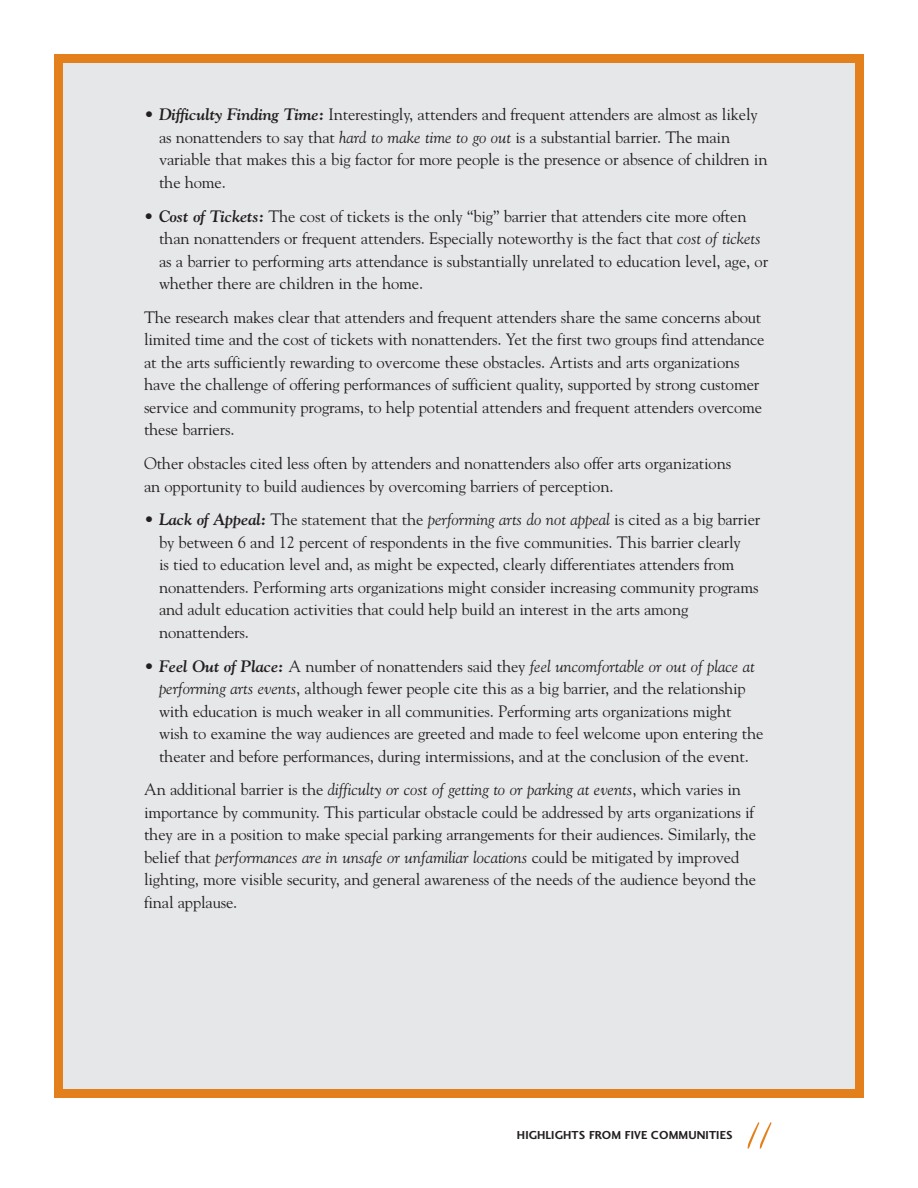
<style>
.page{position:relative;width:918px;height:1188px;background:#fff}
.page>*{position:absolute;margin:0;border:0;box-sizing:border-box;transform-origin:0 0}
.t1{font:54px "P22 Hopper Edward";color:#e4801b}
.t2{font:16.5px/22.5px "Goudy";letter-spacing:-.01em;color:#231f20}
.t3{font:12px "Charlotte Sans Bold Plain";letter-spacing:.01em;color:#231f20}
.s1{font-weight:700;font-style:italic}
.s2{font-style:italic}
</style>
<div class="page">
<div style="left:58px;top:58px;width:802px;height:1036px;background:#e6e7e9"></div>
<div style="left:54px;top:54px;width:810px;height:1044px;border:9px solid #e4801b"></div>
<p class="t2" style="left:159px;top:105px;width:610px;text-indent:-15px">• <span class="s1">Difficulty Finding Time:</span> Interestingly, attenders and frequent attenders are almost as likely as nonattenders to say that <span class="s2">hard to make time to go out</span> is a substantial barrier. The main variable that makes this a big factor for more people is the presence or absence of children in the home.</p>
<p class="t2" style="left:159px;top:206px;width:611px;text-indent:-15px">• <span class="s1">Cost of Tickets:</span> The cost of tickets is the only “big” barrier that attenders cite more often than nonattenders or frequent attenders. Especially noteworthy is the fact that <span class="s2">cost of tickets </span>as a barrier to performing arts attendance is substantially unrelated to education level, age, or whether there are children in the home.</p>
<p class="t2" style="left:144px;top:307px;width:622px">The research makes clear that attenders and frequent attenders share the same concerns about limited time and the cost of tickets with nonattenders. Yet the first two groups find attendance at the arts sufficiently rewarding to overcome these obstacles. Artists and arts organizations have the challenge of offering performances of sufficient quality, supported by strong customer service and community programs, to help potential attenders and frequent attenders overcome these barriers.</p>
<p class="t2" style="left:144px;top:453px;width:589px">Other obstacles cited less often by attenders and nonattenders also offer arts organizations an opportunity to build audiences by overcoming barriers of perception.</p>
<p class="t2" style="left:159px;top:510px;width:603px;text-indent:-15px">• <span class="s1">Lack of Appeal:</span> The statement that the <span class="s2">performing arts do not appeal</span> is cited as a big barrier by between 6 and 12 percent of respondents in the five communities. This barrier clearly<br>is tied to education level and, as might be expected, clearly differentiates attenders from nonattenders. Performing arts organizations might consider increasing community programs and adult education activities that could help build an interest in the arts among nonattenders.</p>
<p class="t2" style="left:159px;top:656px;width:606px;text-indent:-15px">• <span class="s1">Feel Out of Place:</span> A number of nonattenders said they <span class="s2">feel uncomfortable or out of place at performing arts events</span>, although fewer people cite this as a big barrier, and the relationship with education is much weaker in all communities. Performing arts organizations might wish to examine the way audiences are greeted and made to feel welcome upon entering the theater and before performances, during intermissions, and at the conclusion of the event.</p>
<p class="t2" style="left:144px;top:780px;width:614px">An additional barrier is the <span class="s2">difficulty or cost of getting to or parking at events</span>, which varies in importance by community. This particular obstacle could be addressed by arts organizations if they are in a position to make special parking arrangements for their audiences. Similarly, the belief that <span class="s2">performances are in unsafe or unfamiliar locations</span> could be mitigated by improved lighting, more visible security, and general awareness of the needs of the audience beyond the final applause.</p>
<p class="t3" style="left:517px;top:1131px;width:217px">HIGHLIGHTS FROM FIVE COMMUNITIES</p>
<h1 class="t1" style="left:743px;top:1098px;width:32px">11</h1>
</div>
